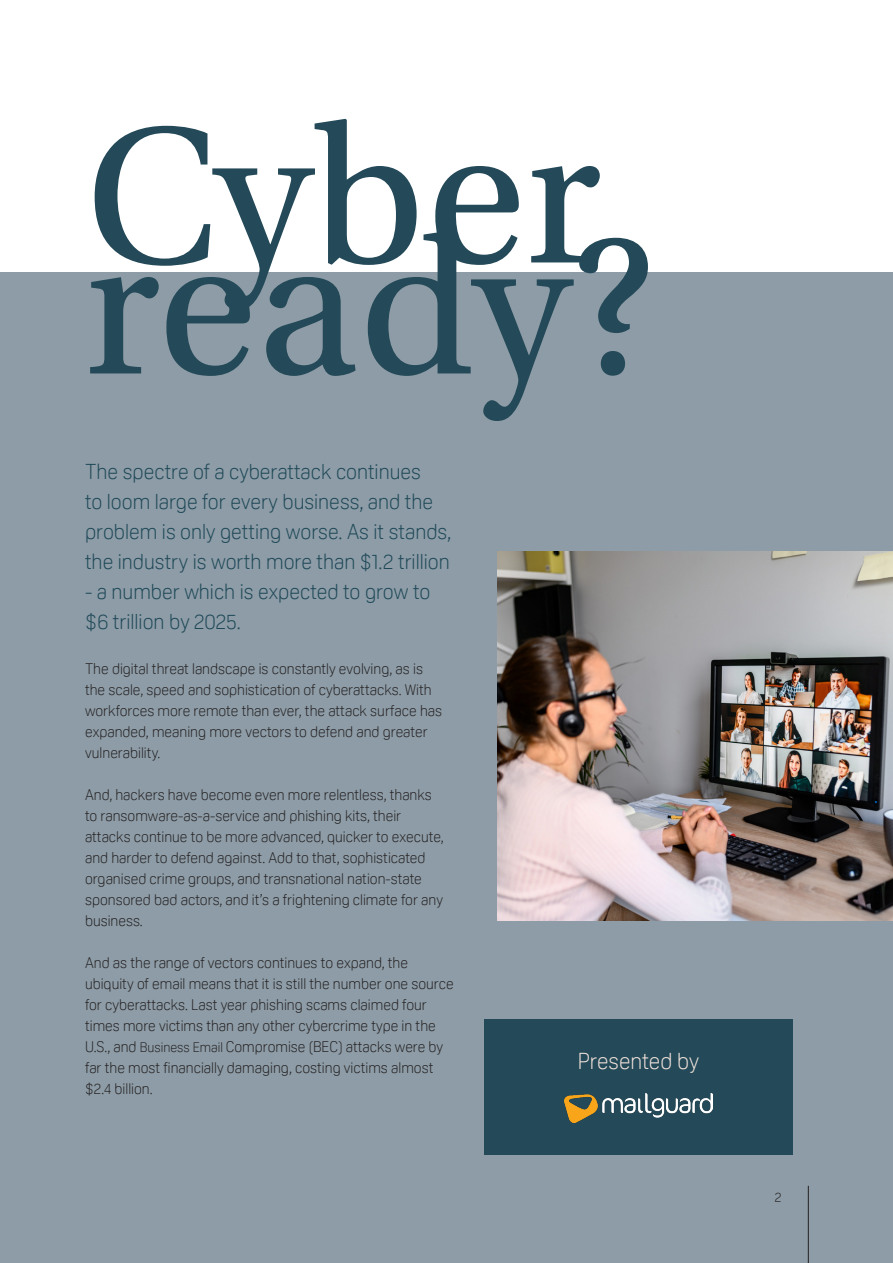
<style>
.page{position:relative;width:893px;height:1263px;background:#fff}
.page>*{position:absolute;margin:0;border:0;box-sizing:border-box;transform-origin:0 0}
.Big_Title_Left{font:204px "Utopia Std";color:#244958}
.Title_04_Center{font:300 22.5px "Oscine";color:#f0e2db}
.Intro_Text_Left{font:300 21px/30px "Oscine";color:#1d4757}
.t1{font:300 15px/21px "Oscine";color:#231f20}
.t2{font:300 13.5px "Oscine";color:#231f20}
.s1{font-size:13.5px}
</style>
<div class="page">
<div style="left:0;top:272px;width:893px;height:991px;background:#8d9ca6"></div>
<img style="left:497px;top:552px;width:396px;height:369px">
<div style="left:485px;top:1019px;width:308px;height:135px;background:#244958"></div>
<img style="left:564px;top:1093px;width:148px;height:30px">
<hr style="left:808px;top:1186px;width:1px;height:77px;background:#231f20">
<p class="Big_Title_Left" style="left:85px;top:86px;width:518px">Cyber</p>
<p class="Big_Title_Left" style="left:85px;top:197px;width:573px">ready?</p>
<p class="Intro_Text_Left" style="left:85px;top:456px;width:368px">The spectre of a cyberattack continues<br>to loom large for every business, and the problem is only getting worse. As it stands, the industry is worth more than $1.2 trillion</p>
<p class="Intro_Text_Left" style="left:85px;top:576px;width:347px">- a number which is expected to grow to $6 trillion by 2025.</p>
<p class="t1" style="left:85px;top:658px;width:359px">The digital threat landscape is constantly evolving, as is the scale, speed and sophistication of cyberattacks. With workforces more remote than ever, the attack surface has expanded, meaning more vectors to defend and greater vulnerability.</p>
<p class="t1" style="left:85px;top:784px;width:360px">And, hackers have become even more relentless, thanks to ransomware-as-a-service and phishing kits, their attacks continue to be more advanced, quicker to execute, and harder to defend against. Add to that, sophisticated organised crime groups, and transnational nation-state sponsored bad actors, and it’s a frightening climate for any business.</p>
<p class="t1" style="left:85px;top:952px;width:370px">And as the range of vectors continues to expand, the ubiquity of email means that it is still the number one source for cyberattacks. Last year phishing scams claimed four times more victims than any other cybercrime type in the U.S., and <span class="s1">Business Email</span> Compromise (BEC) attacks were by far the most financially damaging, costing victims almost $2.4 billion.</p>
<p class="Title_04_Center" style="left:578px;top:1048px;width:123px">Presented by</p>
<p class="t2" style="left:775px;top:1189px;width:8px">2</p>
</div>
